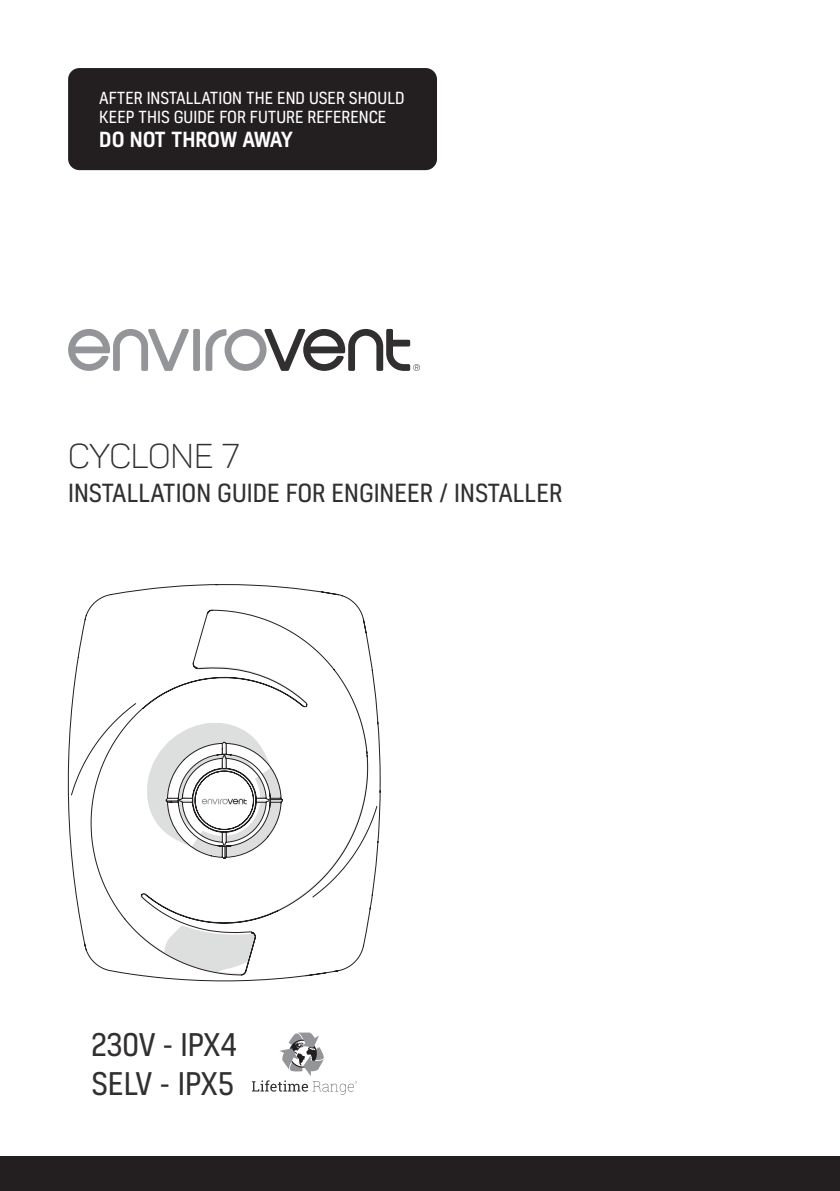
<style>
.page{position:relative;width:840px;height:1191px;background:#fff}
.page>*{position:absolute;margin:0;border:0;box-sizing:border-box;transform-origin:0 0}
.t1{font:34px "Panton Light Caps";letter-spacing:-.005em;color:#312f30}
.t2{font:30px "Kelson";color:#312f30}
.t3{font:24px "Kelson";color:#312f30}
.t4{font:500 20px "Kelson";letter-spacing:-.01em;color:#fff}
.t5{font:16px/19.2px "Kelson";color:#fff}
</style>
<div class="page">
<svg style="left:380px;top:752px;width:1px;height:38px"></svg>
<svg style="left:67px;top:584px;width:313px;height:398px"></svg>
<div style="left:0;top:1157px;width:839px;height:34px;background:#231f20"></div>
<svg style="left:68px;top:329px;width:352px;height:42px"></svg>
<svg style="left:252px;top:1032px;width:105px;height:62px"></svg>
<svg style="left:147px;top:723px;width:135px;height:135px"></svg>
<div style="left:68px;top:68px;width:369px;height:102px;background:#231f20;border-radius:11px"></div>
<p class="t5" style="left:99px;top:88px;width:307px">AFTER INSTALLATION THE END USER SHOULD<br>KEEP THIS GUIDE FOR FUTURE REFERENCE</p>
<p class="t4" style="left:99px;top:126px;width:195px">DO NOT THROW AWAY</p>
<h1 class="t1" style="left:68px;top:435px;width:172px">CYCLONE 7</h1>
<h3 class="t3" style="left:68px;top:477px;width:495px">INSTALLATION GUIDE FOR ENGINEER / INSTALLER</h3>
<h2 class="t2" style="left:91px;top:1024px;width:147px">230V - IPX4</h2>
<h2 class="t2" style="left:91px;top:1063px;width:144px">SELV - IPX5</h2>
</div>
